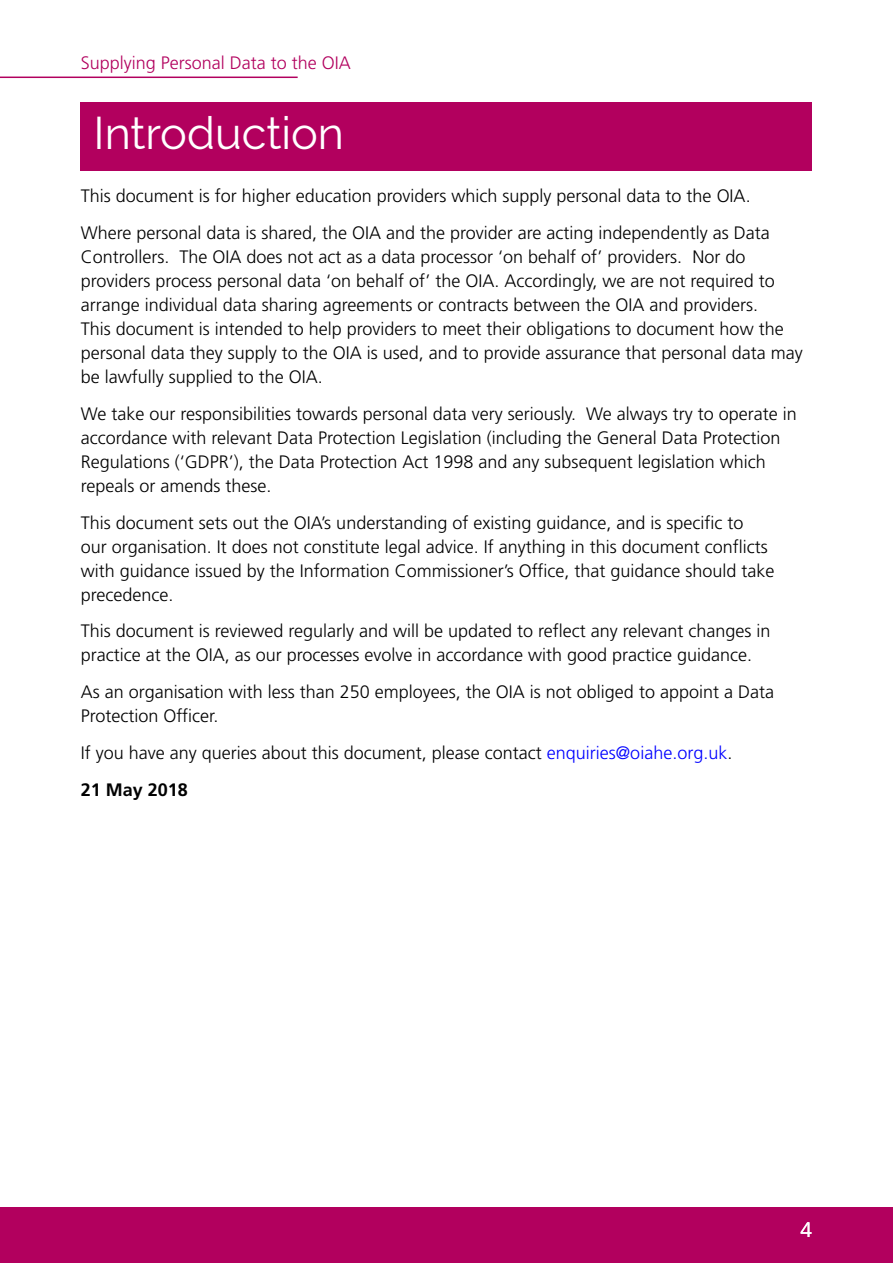
<style>
.page{position:relative;width:893px;height:1263px;background:#fff}
.page>*{position:absolute;margin:0;border:0;box-sizing:border-box;transform-origin:0 0}
.Main_Header{font:45px "Raleway";color:#fff}
.t1{font:300 21px "Frutiger";color:#fff}
.Body{font:300 18px/24px "Frutiger";color:#000}
.t2{font:300 18px "Frutiger";color:#b2005e}
.Body-2{font:700 18px "Frutiger";color:#000}
.s1{color:#00f}
</style>
<div class="page">
<div style="left:0;top:1208px;width:893px;height:55px;background:#b2005e"></div>
<hr style="left:0;top:77px;width:298px;height:1px;background:#b2005e">
<div style="left:81px;top:102px;width:731px;height:68px;background:#b2005e"></div>
<p class="t2" style="left:81px;top:52px;width:272px">Supplying Personal Data to the OIA</p>
<p class="Main_Header" style="left:94px;top:107px;width:252px">Introduction</p>
<p class="Body" style="left:81px;top:184px;width:671px">This document is for higher education providers which supply personal data to the OIA.</p>
<p class="Body" style="left:81px;top:221px;width:723px">Where personal data is shared, the OIA and the provider are acting independently as Data Controllers. The OIA does not act as a data processor ‘on behalf of’ providers. Nor do providers process personal data ‘on behalf of’ the OIA. Accordingly, we are not required to arrange individual data sharing agreements or contracts between the OIA and providers.<br>This document is intended to help providers to meet their obligations to document how the personal data they supply to the OIA is used, and to provide assurance that personal data may be lawfully supplied to the OIA.</p>
<p class="Body" style="left:81px;top:402px;width:718px">We take our responsibilities towards personal data very seriously. We always try to operate in accordance with relevant Data Protection Legislation (including the General Data Protection Regulations (‘GDPR’), the Data Protection Act 1998 and any subsequent legislation which repeals or amends these.</p>
<p class="Body" style="left:81px;top:511px;width:695px">This document sets out the OIA’s understanding of existing guidance, and is specific to<br>our organisation. It does not constitute legal advice. If anything in this document conflicts with guidance issued by the Information Commissioner’s Office, that guidance should take precedence.</p>
<p class="Body" style="left:81px;top:619px;width:691px">This document is reviewed regularly and will be updated to reflect any relevant changes in practice at the OIA, as our processes evolve in accordance with good practice guidance.</p>
<p class="Body" style="left:81px;top:680px;width:695px">As an organisation with less than 250 employees, the OIA is not obliged to appoint a Data<br>Protection Officer.</p>
<p class="Body" style="left:81px;top:741px;width:653px">If you have any queries about this document, please contact <span class="s1">enquiries@oiahe.org.uk</span>.</p>
<p class="Body-2" style="left:81px;top:779px;width:109px">21 May 2018</p>
<p class="t1" style="left:800px;top:1217px;width:13px">4</p>
</div>
